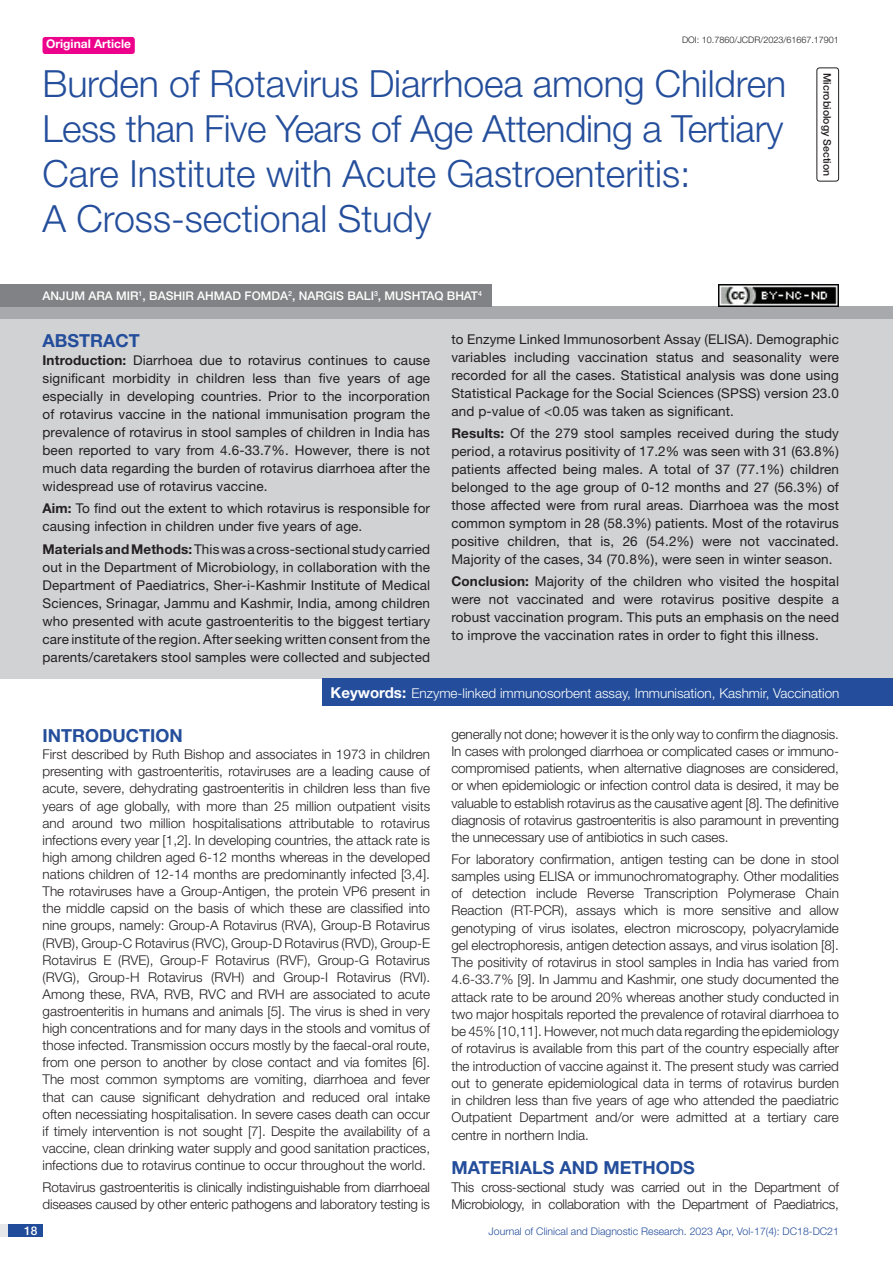
<style>
.page{position:relative;width:893px;height:1263px;background:#fff}
.page>*{position:absolute;margin:0;border:0;box-sizing:border-box;transform-origin:0 0}
.t1{font:300 37.5px/45px "Helvetica Neue";letter-spacing:-.005em;color:#244e9b}
.Heading{font:700 18px "Helvetica Neue";color:#244e9b}
.Abstract_head{font:700 18px "Helvetica Neue";color:#244e9b}
.Body_text{font:300 13.5px/17.1px "Helvetica Neue";letter-spacing:-.01em;color:#231f20;text-align:justify}
.Abstract_Text{font:13.5px/18px "Helvetica Neue";letter-spacing:.01em;color:#231f20;text-align:justify}
.Key_words{font:300 13.5px "Helvetica Neue";color:#fff}
.Author{font:500 12px "Helvetica Neue";color:#fff}
.t2{font:700 12px "Helvetica Neue";color:#fff}
.t3{font:300 10.5px "Helvetica Neue";color:#244e9b}
.section{font:500 10.5px "Helvetica Neue";color:#231f20}
.DOI{font:300 9px "Helvetica Neue";color:#231f20}
.s1{font-weight:700}
.s2{font-weight:700;font-size:15px}
</style>
<div class="page">
<div style="left:0;top:1224px;width:43px;height:13px;background:#e6e7e9"></div>
<div style="left:8px;top:1224px;width:35px;height:13px;background:#214c99"></div>
<div style="left:43px;top:37px;width:92px;height:17px;background:#ed028c;border-radius:3px"></div>
<div style="left:816px;top:67px;width:23px;height:114px;border:1px solid #231f20;border-radius:3px"></div>
<div style="left:0;top:307px;width:893px;height:12px;background:#a8a9ad"></div>
<div style="left:0;top:284px;width:492px;height:23px;background:#808285"></div>
<div style="left:0;top:319px;width:893px;height:359px;background:#d1d2d4"></div>
<div style="left:322px;top:678px;width:571px;height:28px;background:#244e9b"></div>
<img style="left:719px;top:284px;width:120px;height:23px">
<p class="t2" style="left:46px;top:37px;width:87px">Original Article</p>
<p class="DOI" style="left:682px;top:35px;width:158px">DOI: 10.7860/JCDR/2023/61667.17901</p>
<p class="t1" style="left:43px;top:60px;width:745px">Burden of Rotavirus Diarrhoea among Children Less than Five Years of Age Attending a Tertiary Care Institute with Acute Gastroenteritis:<br>A Cross-sectional Study</p>
<p class="Author" style="left:43px;top:289px;width:441px">ANJUM ARA MIR<sup>1</sup>, BASHIR AHMAD FOMDA<sup>2</sup>, NARGIS BALI<sup>3</sup>, MUSHTAQ BHAT<sup>4</sup></p>
<p class="section" style="left:834px;top:73px;width:104px;rotate:90deg">MICROBIOLOGY SECTION</p>
<p class="Abstract_head" style="left:43px;top:329px;width:99px">ABSTRACT</p>
<p class="Abstract_Text" style="left:43px;top:351px;width:389px"><span class="s1">Introduction:</span> Diarrhoea due to rotavirus continues to cause significant morbidity in children less than five years of age especially in developing countries. Prior to the incorporation of rotavirus vaccine in the national immunisation program the prevalence of rotavirus in stool samples of children in India has been reported to vary from 4.6-33.7%. However, there is not much data regarding the burden of rotavirus diarrhoea after the widespread use of rotavirus vaccine.</p>
<p class="Abstract_Text" style="left:43px;top:499px;width:389px"><span class="s1">Aim:</span> To find out the extent to which rotavirus is responsible for causing infection in children under five years of age.</p>
<p class="Abstract_Text" style="left:43px;top:540px;width:389px"><span class="s1">Materials and Methods:</span> This was a cross-sectional study carried out in the Department of Microbiology, in collaboration with the Department of Paediatrics, Sher-i-Kashmir Institute of Medical Sciences, Srinagar, Jammu and Kashmir, India, among children who presented with acute gastroenteritis to the biggest tertiary care institute of the region. After seeking written consent from the parents/caretakers stool samples were collected and subjected</p>
<p class="Abstract_Text" style="left:451px;top:330px;width:389px">to Enzyme Linked Immunosorbent Assay (ELISA). Demographic variables including vaccination status and seasonality were recorded for all the cases. Statistical analysis was done using Statistical Package for the Social Sciences (SPSS) version 23.0 and p-value of &lt;0.05 was taken as significant.</p>
<p class="Abstract_Text" style="left:451px;top:424px;width:389px"><span class="s1">Results:</span> Of the 279 stool samples received during the study period, a rotavirus positivity of 17.2% was seen with 31 (63.8%) patients affected being males. A total of 37 (77.1%) children belonged to the age group of 0-12 months and 27 (56.3%) of those affected were from rural areas. Diarrhoea was the most common symptom in 28 (58.3%) patients. Most of the rotavirus positive children, that is, 26 (54.2%) were not vaccinated.<br>Majority of the cases, 34 (70.8%), were seen in winter season.</p>
<p class="Abstract_Text" style="left:451px;top:572px;width:389px"><span class="s1">Conclusion:</span> Majority of the children who visited the hospital were not vaccinated and were rotavirus positive despite a robust vaccination program. This puts an emphasis on the need to improve the vaccination rates in order to fight this illness.</p>
<p class="Key_words" style="left:331px;top:685px;width:510px"><span class="s2">Keywords:</span> Enzyme-linked immunosorbent assay, Immunisation, Kashmir, Vaccination</p>
<p class="Heading" style="left:43px;top:724px;width:142px">INTRODUCTION</p>
<p class="Body_text" style="left:43px;top:746px;width:389px">First described by Ruth Bishop and associates in 1973 in children presenting with gastroenteritis, rotaviruses are a leading cause of acute, severe, dehydrating gastroenteritis in children less than five years of age globally, with more than 25 million outpatient visits and around two million hospitalisations attributable to rotavirus infections every year [1,2]. In developing countries, the attack rate is high among children aged 6-12 months whereas in the developed nations children of 12-14 months are predominantly infected [3,4].<br>The rotaviruses have a Group-Antigen, the protein VP6 present in the middle capsid on the basis of which these are classified into nine groups, namely: Group-A Rotavirus (RVA), Group-B Rotavirus (RVB), Group-C Rotavirus (RVC), Group-D Rotavirus (RVD), Group-E Rotavirus E (RVE), Group-F Rotavirus (RVF), Group-G Rotavirus (RVG), Group-H Rotavirus (RVH) and Group-I Rotavirus (RVI).<br>Among these, RVA, RVB, RVC and RVH are associated to acute gastroenteritis in humans and animals [5]. The virus is shed in very high concentrations and for many days in the stools and vomitus of those infected. Transmission occurs mostly by the faecal-oral route, from one person to another by close contact and via fomites [6].<br>The most common symptoms are vomiting, diarrhoea and fever that can cause significant dehydration and reduced oral intake often necessiating hospitalisation. In severe cases death can occur if timely intervention is not sought [7]. Despite the availability of a vaccine, clean drinking water supply and good sanitation practices, infections due to rotavirus continue to occur throughout the world.</p>
<p class="Body_text" style="left:43px;top:1178px;width:389px">Rotavirus gastroenteritis is clinically indistinguishable from diarrhoeal diseases caused by other enteric pathogens and laboratory testing is</p>
<p class="Body_text" style="left:451px;top:725px;width:389px">generally not done; however it is the only way to confirm the diagnosis.<br>In cases with prolonged diarrhoea or complicated cases or immuno&shy;compromised patients, when alternative diagnoses are considered, or when epidemiologic or infection control data is desired, it may be valuable to establish rotavirus as the causative agent [8]. The definitive diagnosis of rotavirus gastroenteritis is also paramount in preventing the unnecessary use of antibiotics in such cases.</p>
<p class="Body_text" style="left:451px;top:850px;width:389px">For laboratory confirmation, antigen testing can be done in stool samples using ELISA or immunochromatography. Other modalities of detection include Reverse Transcription Polymerase Chain Reaction (RT-PCR), assays which is more sensitive and allow genotyping of virus isolates, electron microscopy, polyacrylamide gel electrophoresis, antigen detection assays, and virus isolation [8].<br>The positivity of rotavirus in stool samples in India has varied from 4.6-33.7% [9]. In Jammu and Kashmir, one study documented the attack rate to be around 20% whereas another study conducted in two major hospitals reported the prevalence of rotaviral diarrhoea to be 45% [10,11]. However, not much data regarding the epidemiology of rotavirus is available from this part of the country especially after the introduction of vaccine against it. The present study was carried out to generate epidemiological data in terms of rotavirus burden in children less than five years of age who attended the paediatric Outpatient Department and/or were admitted at a tertiary care centre in northern India.</p>
<p class="Heading" style="left:451px;top:1157px;width:245px">MATERIALS AND METHODS</p>
<p class="Body_text" style="left:451px;top:1178px;width:389px">This cross-sectional study was carried out in the Department of<br>Microbiology, in collaboration with the Department of Paediatrics,</p>
<p class="Author" style="left:24px;top:1223px;width:15px">18</p>
<p class="t3" style="left:489px;top:1225px;width:352px">Journal of Clinical and Diagnostic Research. 2023 Apr, Vol-17(4): DC18-DC21</p>
</div>
